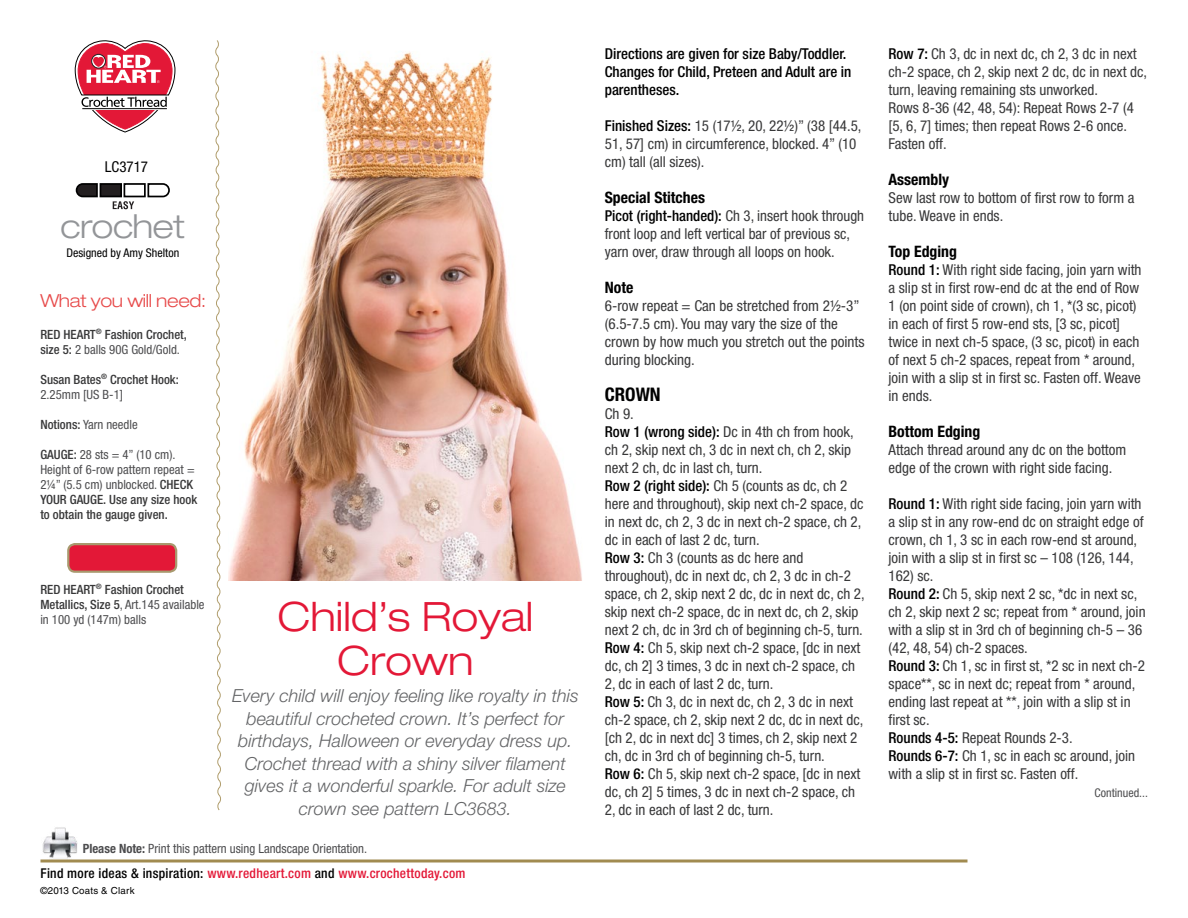
<style>
.page{position:relative;width:1188px;height:918px;background:#fff}
.page>*{position:absolute;margin:0;border:0;box-sizing:border-box;transform-origin:0 0}
.t1{font:300 expanded 40.5px/43.5px "Helvetica Neue LT Std";color:#e31837;text-align:center}
.t2{font:300 expanded 33px "Helvetica Neue LT Std";letter-spacing:-.02em;color:#939598}
.t3{font:700 condensed 18.75px "Helvetica Neue LT Std";color:#000}
.t4{font:italic 300 18px/22.5px "Helvetica Neue LT Std";color:#636466;text-align:center}
.t5{font:300 expanded 18px "Helvetica Neue LT Std";letter-spacing:-.02em;color:#e74b4b}
.t6{font:700 condensed 15.75px "Helvetica Neue LT Std";color:#000}
.t7{font:condensed 15px/18px "Helvetica Neue LT Std";color:#383839}
.t8{font:500 condensed 15px/18px "Helvetica Neue LT Std";color:#000}
.t9{font:condensed 15px "Helvetica Neue LT Std";color:#000}
.t10{font:500 condensed 13.5px "Helvetica Neue LT Std";letter-spacing:.02em;color:#e31837}
.t11{font:condensed 12.75px/15px "Helvetica Neue LT Std";color:#4d4d4f}
.t12{font:500 condensed 12.75px/15px "Helvetica Neue LT Std";color:#383839}
.t13{font:condensed 12px "Helvetica Neue LT Std";color:#000}
.t14{font:condensed 12px "Helvetica Neue LT Std";color:#4d4d4f}
.t15{font:9.75px "Helvetica LT Std";letter-spacing:.02em;color:#000}
.s1{font-weight:400;color:#4d4d4f}
.s2{font-weight:500;color:#383839}
.s3{font-weight:700}
.s4{color:#000}
.s5{font-weight:500;color:#000}
</style>
<div class="page">
<hr style="left:40px;top:860px;width:928px;height:2px;background:#a18b50">
<img style="left:40px;top:827px;width:39px;height:33px">
<svg style="left:75px;top:40px;width:100px;height:92px"></svg>
<hr style="left:81px;top:95px;width:88px;height:1px;background:#000">
<hr style="left:82px;top:108px;width:85px;height:1px;background:#000">
<svg style="left:76px;top:183px;width:94px;height:26px"></svg>
<svg style="left:215px;top:40px;width:6px;height:771px"></svg>
<img style="left:229px;top:52px;width:353px;height:528px">
<div style="left:68px;top:544px;width:108px;height:28px;background:#e31837;border-radius:7px"></div>
<div style="left:67px;top:543px;width:110px;height:30px;border:2px solid #a8996e;border-radius:7px"></div>
<p class="t9" style="left:105px;top:158px;width:45px">LC3717</p>
<h2 class="t2" style="left:61px;top:207px;width:126px">crochet</h2>
<p class="t13" style="left:66px;top:246px;width:114px">Designed by Amy Shelton</p>
<p class="t5" style="left:40px;top:290px;width:167px">What you will need:</p>
<p class="t12" style="left:40px;top:326px;width:148px">RED HEART<sup>®</sup> Fashion Crochet, size 5: <span class="s1">2 balls 90G Gold/Gold.</span></p>
<p class="t12" style="left:40px;top:371px;width:140px">Susan Bates<sup>®</sup> Crochet Hook:<br><span class="s1">2.25mm [US B-1]</span></p>
<p class="t11" style="left:40px;top:417px;width:99px"><span class="s2">Notions:</span> Yarn needle</p>
<p class="t11" style="left:40px;top:447px;width:158px"><span class="s2">GAUGE:</span> 28 sts = 4” (10 cm).<br>Height of 6-row pattern repeat =<br>2¼” (5.5 cm) unblocked. <span class="s2">CHECK<br>YOUR GAUGE. Use any size hook to obtain the gauge given.</span></p>
<p class="t12" style="left:40px;top:581px;width:166px">RED HEART<sup>®</sup> Fashion Crochet<br>Metallics, Size 5<span class="s1">, Art.145 available in 100 yd (147m) balls</span></p>
<h1 class="t1" style="left:277px;top:594px;width:257px">Child’s Royal<br>Crown</h1>
<p class="t4" style="left:232px;top:684px;width:348px">Every child will enjoy feeling like royalty in this beautiful crocheted crown. It’s perfect for birthdays, Halloween or everyday dress up.<br>Crochet thread with a shiny silver filament gives it a wonderful sparkle. For adult size crown see pattern LC3683.</p>
<p class="t11" style="left:83px;top:841px;width:286px"><span class="s3">Please Note:</span> Print this pattern using Landscape Orientation.</p>
<p class="t15" style="left:40px;top:885px;width:96px">©2013 Coats &amp; Clark</p>
<p class="t10" style="left:40px;top:865px;width:427px"><span class="s4">Find more ideas &amp; inspiration:</span> www.redheart.com <span class="s4">and</span> www.crochettoday.com</p>
<p class="t8" style="left:605px;top:44px;width:248px">Directions are given for size Baby/Toddler.<br>Changes for Child, Preteen and Adult are in parentheses.</p>
<p class="t7" style="left:605px;top:116px;width:258px"><span class="s5">Finished Sizes:</span> 15 (17½, 20, 22½)” (38 [44.5,<br>51, 57] cm) in circumference, blocked. 4” (10 cm) tall (all sizes).</p>
<p class="t6" style="left:605px;top:187px;width:102px">Special Stitches</p>
<p class="t7" style="left:605px;top:206px;width:261px"><span class="s5">Picot (right-handed):</span> Ch 3, insert hook through front loop and left vertical bar of previous sc, yarn over, draw through all loops on hook.</p>
<p class="t6" style="left:605px;top:277px;width:30px">Note</p>
<p class="t7" style="left:605px;top:296px;width:261px">6-row repeat = Can be stretched from 2½-3” (6.5-7.5 cm). You may vary the size of the crown by how much you stretch out the points during blocking.</p>
<p class="t3" style="left:605px;top:382px;width:57px">CROWN</p>
<p class="t7" style="left:605px;top:404px;width:261px">Ch 9.<br><span class="s5">Row 1 (wrong side):</span> Dc in 4th ch from hook, ch 2, skip next ch, 3 dc in next ch, ch 2, skip next 2 ch, dc in last ch, turn.<br><span class="s5">Row 2 (right side):</span> Ch 5 (counts as dc, ch 2 here and throughout), skip next ch-2 space, dc in next dc, ch 2, 3 dc in next ch-2 space, ch 2, dc in each of last 2 dc, turn.<br><span class="s5">Row 3:</span> Ch 3 (counts as dc here and throughout), dc in next dc, ch 2, 3 dc in ch-2 space, ch 2, skip next 2 dc, dc in next dc, ch 2, skip next ch-2 space, dc in next dc, ch 2, skip next 2 ch, dc in 3rd ch of beginning ch-5, turn.<br><span class="s5">Row 4:</span> Ch 5, skip next ch-2 space, [dc in next dc, ch 2] 3 times, 3 dc in next ch-2 space, ch 2, dc in each of last 2 dc, turn.<br><span class="s5">Row 5:</span> Ch 3, dc in next dc, ch 2, 3 dc in next ch-2 space, ch 2, skip next 2 dc, dc in next dc, [ch 2, dc in next dc] 3 times, ch 2, skip next 2 ch, dc in 3rd ch of beginning ch-5, turn.<br><span class="s5">Row 6:</span> Ch 5, skip next ch-2 space, [dc in next dc, ch 2] 5 times, 3 dc in next ch-2 space, ch 2, dc in each of last 2 dc, turn.</p>
<p class="t7" style="left:889px;top:44px;width:260px"><span class="s5">Row 7:</span> Ch 3, dc in next dc, ch 2, 3 dc in next ch-2 space, ch 2, skip next 2 dc, dc in next dc, turn, leaving remaining sts unworked.<br>Rows 8-36 (42, 48, 54): Repeat Rows 2-7 (4 [5, 6, 7] times; then repeat Rows 2-6 once.<br>Fasten off.</p>
<p class="t6" style="left:889px;top:169px;width:62px">Assembly</p>
<p class="t7" style="left:889px;top:188px;width:247px">Sew last row to bottom of first row to form a tube. Weave in ends.</p>
<p class="t6" style="left:889px;top:241px;width:70px">Top Edging</p>
<p class="t7" style="left:889px;top:260px;width:255px"><span class="s5">Round 1:</span> With right side facing, join yarn with a slip st in first row-end dc at the end of Row 1 (on point side of crown), ch 1, *(3 sc, picot) in each of first 5 row-end sts, [3 sc, picot] twice in next ch-5 space, (3 sc, picot) in each of next 5 ch-2 spaces, repeat from * around, join with a slip st in first sc. Fasten off. Weave in ends.</p>
<p class="t6" style="left:889px;top:421px;width:93px">Bottom Edging</p>
<p class="t7" style="left:889px;top:440px;width:239px">Attach thread around any dc on the bottom edge of the crown with right side facing.</p>
<p class="t7" style="left:889px;top:494px;width:259px"><span class="s5">Round 1:</span> With right side facing, join yarn with a slip st in any row-end dc on straight edge of crown, ch 1, 3 sc in each row-end st around, join with a slip st in first sc – 108 (126, 144, 162) sc.<br><span class="s5">Round 2:</span> Ch 5, skip next 2 sc, *dc in next sc, ch 2, skip next 2 sc; repeat from * around, join with a slip st in 3rd ch of beginning ch-5 – 36 (42, 48, 54) ch-2 spaces.<br><span class="s5">Round 3:</span> Ch 1, sc in first st, *2 sc in next ch-2 space**, sc in next dc; repeat from * around, ending last repeat at **, join with a slip st in first sc.<br><span class="s5">Rounds 4-5:</span> Repeat Rounds 2-3.<br><span class="s5">Rounds 6-7:</span> Ch 1, sc in each sc around, join with a slip st in first sc. Fasten off.</p>
<p class="t14" style="left:1095px;top:785px;width:55px">Continued...</p>
</div>
